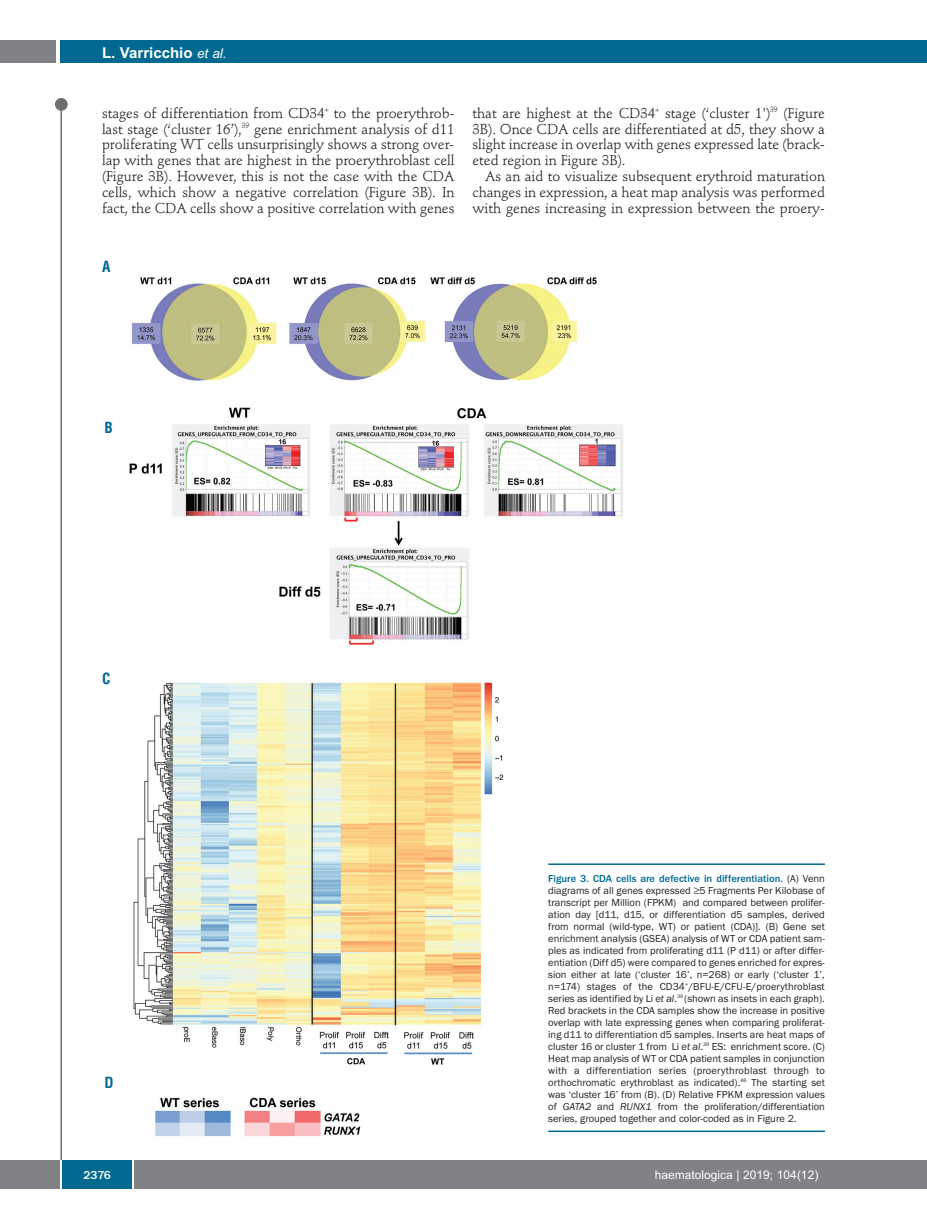
<style>
.page{position:relative;width:927px;height:1225px;background:#fff}
.page>*{position:absolute;margin:0;border:0;box-sizing:border-box;transform-origin:0 0}
.t1{font:700 15px "Arial";color:#fff}
.t2{font:700 condensed 15px "Helvetica";color:#006991}
.t3{font:14.25px/15.9px "Stempel Schneidler";letter-spacing:-.005em;color:#231f20;text-align:justify}
.t4{font:12px "Arial";color:#fff}
.t5{font:500 12px "Franklin Gothic";color:#fff}
.t6{font:10.5px/12px "Franklin Gothic";color:#231f20;text-align:justify}
.s1{font-weight:400;font-style:italic;font-size:13.5px}
.s2{font-weight:500;color:#006991}
.s3{font-style:italic}
</style>
<div class="page">
<div style="left:911px;top:40px;width:16px;height:22px;background:#006991"></div>
<div style="left:910px;top:1160px;width:17px;height:28px;background:#808285"></div>
<div style="left:55px;top:98px;width:13px;height:13px;background:#6c6d70;border-radius:50%"></div>
<hr style="left:60px;top:101px;width:2px;height:1061px;background:#6c6d70">
<div style="left:60px;top:40px;width:852px;height:22px;background:#006991"></div>
<div style="left:0;top:40px;width:56px;height:22px;background:#808285"></div>
<div style="left:0;top:1160px;width:911px;height:28px;background:#808285"></div>
<div style="left:62px;top:1160px;width:71px;height:28px;background:#006991"></div>
<hr style="left:60px;top:1160px;width:2px;height:28px;background:#fff">
<svg style="left:133px;top:1160px;width:1px;height:28px"></svg>
<img style="left:129px;top:277px;width:515px;height:860px">
<hr style="left:548px;top:863px;width:277px;height:2px;background:#006991">
<hr style="left:548px;top:1130px;width:277px;height:2px;background:#006991">
<h1 class="t1" style="left:102px;top:44px;width:126px">L. Varricchio <span class="s1">et al.</span></h1>
<p class="t3" style="left:102px;top:106px;width:354px">stages of differentiation from CD34<sup>+</sup> to the proerythrob&shy;last stage (‘cluster 16’),<sup>39</sup> gene enrichment analysis of d11 proliferating WT cells unsurprisingly shows a strong over&shy;lap with genes that are highest in the proerythroblast cell (Figure 3B). However, this is not the case with the CDA cells, which show a negative correlation (Figure 3B). In fact, the CDA cells show a positive correlation with genes</p>
<h2 class="t3" style="left:472px;top:106px;width:354px">that are highest at the CD34<sup>+</sup> stage (‘cluster 1')<sup>39</sup> (Figure 3B). Once CDA cells are differentiated at d5, they show a slight increase in overlap with genes expressed late (brack&shy;eted region in Figure 3B).</h2>
<h2 class="t3" style="left:472px;top:170px;width:354px;text-indent:13px">As an aid to visualize subsequent erythroid maturation changes in expression, a heat map analysis was performed with genes increasing in expression between the proery-</h2>
<h1 class="t2" style="left:102px;top:258px;width:10px">A</h1>
<h1 class="t2" style="left:104px;top:419px;width:10px">B</h1>
<h1 class="t2" style="left:102px;top:670px;width:10px">C</h1>
<h1 class="t2" style="left:104px;top:1073px;width:11px">D</h1>
<p class="t6" style="left:548px;top:872px;width:278px"><span class="s2">Figure 3. CDA cells are defective in differentiation.</span> (A) Venn diagrams of all genes expressed ≥5 Fragments Per Kilobase of transcript per Million (FPKM) and compared between prolifer&shy;ation day [d11, d15, or differentiation d5 samples, derived from normal (wild-type, WT) or patient (CDA)]. (B) Gene set enrichment analysis (GSEA) analysis of WT or CDA patient sam&shy;ples as indicated from proliferating d11 (P d11) or after differ&shy;entiation (Diff d5) were compared to genes enriched for expres&shy;sion either at late (‘cluster 16’, n=268) or early (‘cluster 1’, n=174) stages of the CD34<sup>+</sup>/BFU-E/CFU-E/proerythroblast series as identified by Li <span class="s3">et al</span>.<sup>39</sup> (shown as insets in each graph).<br>Red brackets in the CDA samples show the increase in positive overlap with late expressing genes when comparing proliferat&shy;ing d11 to differentiation d5 samples. Inserts are heat maps of cluster 16 or cluster 1 from Li <span class="s3">et al</span>.<sup>39</sup> ES: enrichment score. (C)<br>Heat map analysis of WT or CDA patient samples in conjunction with a differentiation series (proerythroblast through to orthochromatic erythroblast as indicated).<sup>46</sup> The starting set was ‘cluster 16’ from (B). (D) Relative FPKM expression values of <span class="s3">GATA2</span> and <span class="s3">RUNX1</span> from the proliferation/differentiation series, grouped together and color-coded as in Figure 2.</p>
<p class="t5" style="left:84px;top:1167px;width:29px">2376</p>
<p class="t4" style="left:655px;top:1167px;width:165px">haematologica | 2019; 104(12)</p>
</div>
